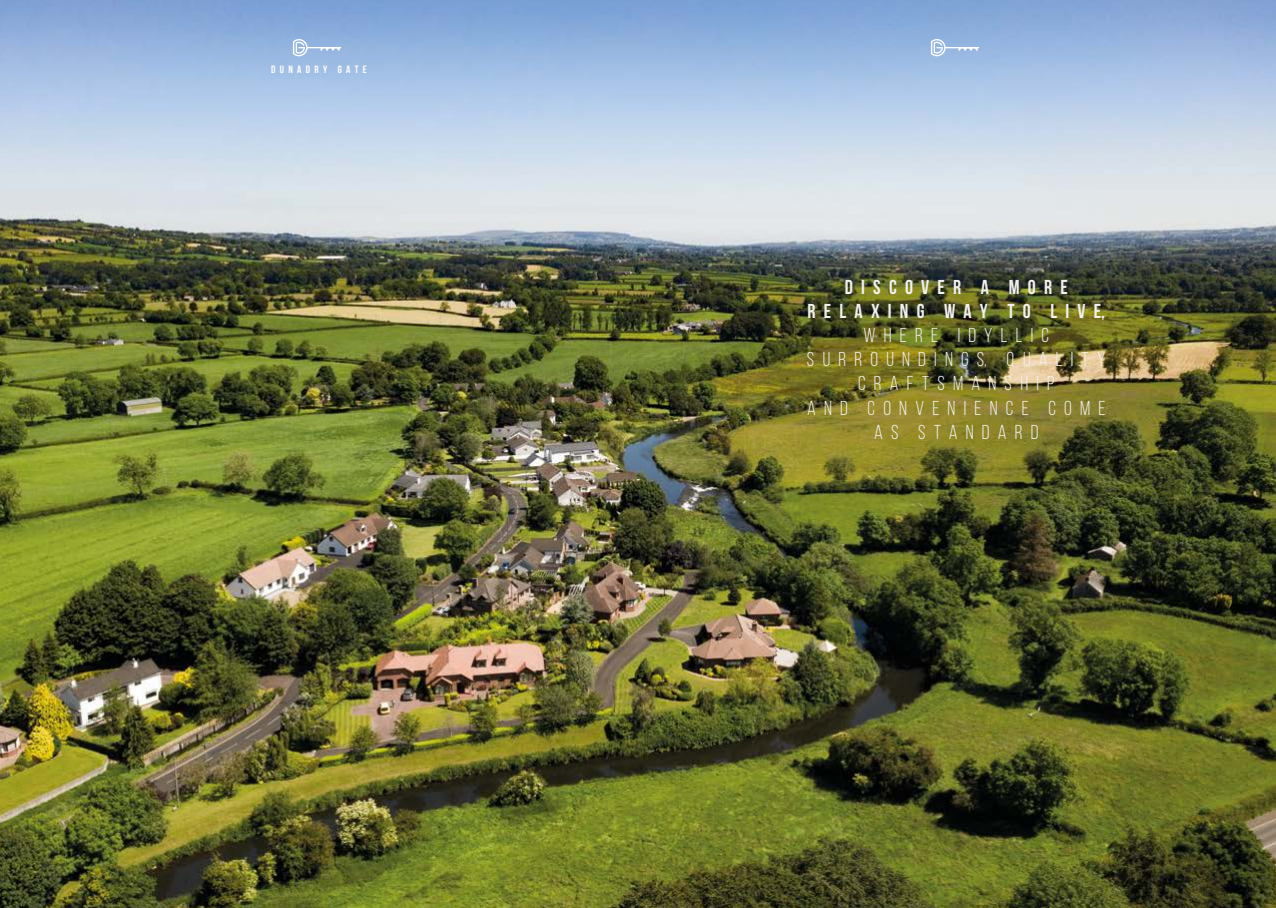
<style>
.page{position:relative;width:1276px;height:908px;background:#fff}
.page>*{position:absolute;margin:0;border:0;box-sizing:border-box;transform-origin:0 0}
.t1{font:20.1px/24.1px "Bebas Neue";letter-spacing:.41em;color:#f2f1ef;text-align:center}
.t2{font:700 20.1px/24.1px "Bebas Neue";letter-spacing:.41em;color:#f2f1ef;text-align:center}
.t3{font:700 10.6px "Bebas Neue";letter-spacing:.41em;color:#fff}
</style>
<div class="page">
<img style="left:0;top:0;width:1276px;height:907px">
<svg style="left:293px;top:39px;width:48px;height:17px"></svg>
<svg style="left:931px;top:39px;width:48px;height:17px"></svg>
<p class="t3" style="left:271px;top:64px;width:97px">DUNADRY GATE</p>
<p class="t2" style="left:807px;top:274px;width:299px">DISCOVER A MORE<br>RELAXING WAY TO LIVE,</p>
<p class="t1" style="left:807px;top:323px;width:300px">WHERE IDYLLIC<br>SURROUNDINGS, QUALITY<br>CRAFTSMANSHIP<br>AND CONVENIENCE COME<br>AS STANDARD</p>
</div>
